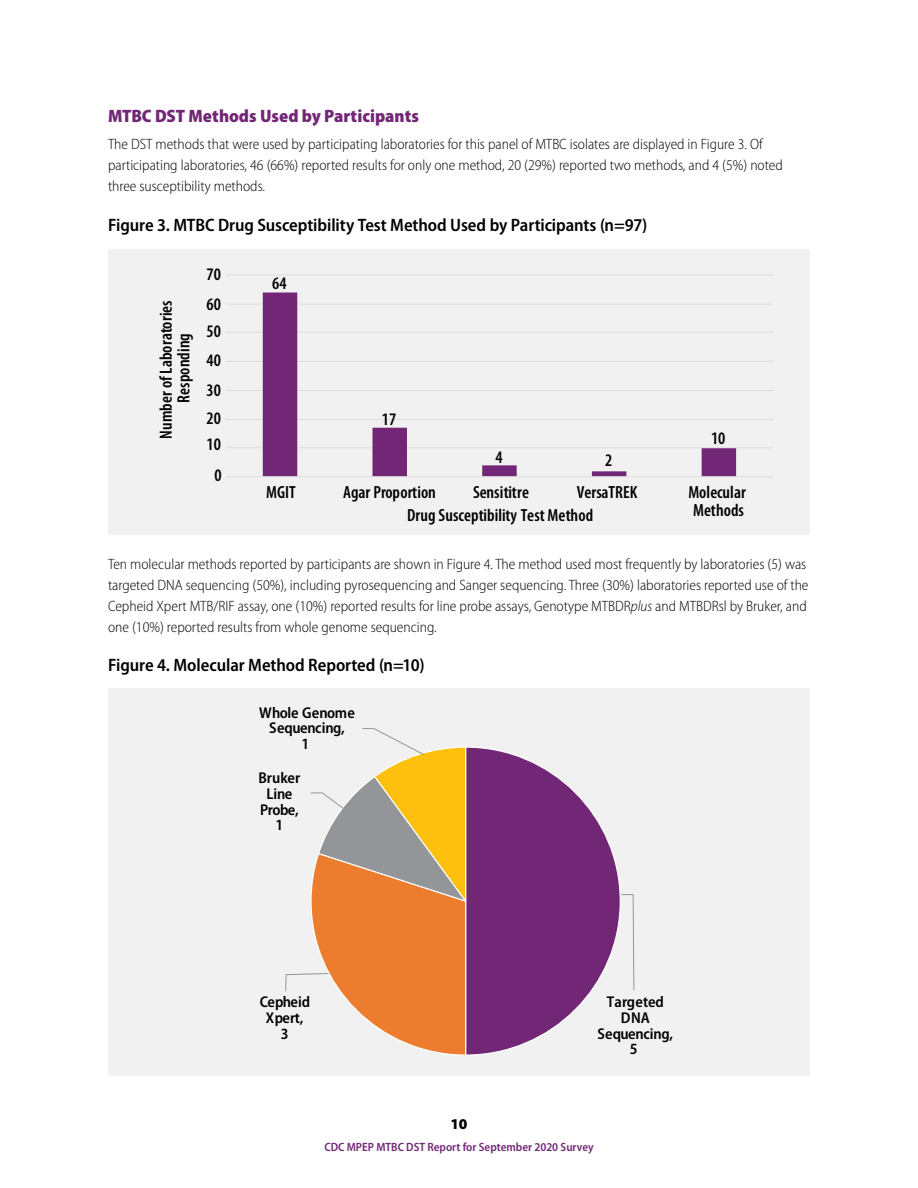
<style>
.page{position:relative;width:918px;height:1188px;background:#fff}
.page>*{position:absolute;margin:0;border:0;box-sizing:border-box;transform-origin:0 0}
.H3_TablesFigures{font:600 semi-condensed 18px "Myriad Pro";letter-spacing:-.005em;color:#000}
.t1{font:900 semi-condensed 18px "Myriad Pro";color:#712776}
.t2{font:600 condensed 17.7px/17.7px "Myriad Pro";color:#000}
.t3{font:600 semi-condensed 15.6px/15.6px "Myriad Pro";letter-spacing:-.005em;color:#000;text-align:center}
.t4{font:300 semi-condensed 15px/21px "Myriad Pro";color:#000}
.t5{font:900 15px "Myriad Pro";color:#000}
.t6{font:600 semi-condensed 12px "Myriad Pro";color:#712776}
.s1{font-style:italic}
</style>
<div class="page">
<div style="left:108px;top:688px;width:702px;height:388px;background:#f1f1f2"></div>
<svg style="left:621px;top:894px;width:14px;height:97px"></svg>
<svg style="left:469px;top:747px;width:151px;height:308px"></svg>
<svg style="left:285px;top:728px;width:184px;height:327px"></svg>
<div style="left:108px;top:249px;width:702px;height:286px;background:#f1f1f2"></div>
<hr style="left:225px;top:275px;width:548px;height:1px;background:#dcddde">
<hr style="left:225px;top:304px;width:548px;height:1px;background:#dcddde">
<hr style="left:225px;top:332px;width:548px;height:1px;background:#dcddde">
<hr style="left:225px;top:361px;width:548px;height:1px;background:#dcddde">
<hr style="left:225px;top:390px;width:548px;height:1px;background:#dcddde">
<hr style="left:225px;top:419px;width:548px;height:1px;background:#dcddde">
<hr style="left:225px;top:448px;width:548px;height:1px;background:#dcddde">
<svg style="left:263px;top:293px;width:473px;height:183px"></svg>
<hr style="left:225px;top:476px;width:548px;height:1px;background:#dcddde">
<h3 class="t1" style="left:108px;top:105px;width:312px">MTBC DST Methods Used by Participants</h3>
<p class="t4" style="left:108px;top:134px;width:676px">The DST methods that were used by participating laboratories for this panel of MTBC isolates are displayed in Figure 3. Of participating laboratories, 46 (66%) reported results for only one method, 20 (29%) reported two methods, and 4 (5%) noted three susceptibility methods.</p>
<h3 class="H3_TablesFigures" style="left:108px;top:215px;width:541px">Figure 3. MTBC Drug Susceptibility Test Method Used by Participants (n=97)</h3>
<p class="t2" style="left:157px;top:439px;width:140px;text-align:center;rotate:-90deg">Number ofLaboratories<br>Responding</p>
<p class="t2" style="left:207px;top:266px;width:16px">70</p>
<p class="t2" style="left:207px;top:295px;width:16px">60</p>
<p class="t2" style="left:207px;top:322px;width:16px">50</p>
<p class="t2" style="left:207px;top:351px;width:16px">40</p>
<p class="t2" style="left:207px;top:382px;width:16px">30</p>
<p class="t2" style="left:207px;top:410px;width:16px">20</p>
<p class="t2" style="left:207px;top:436px;width:16px">10</p>
<p class="t2" style="left:215px;top:467px;width:9px">0</p>
<p class="t2" style="left:272px;top:275px;width:16px">64</p>
<p class="t2" style="left:382px;top:411px;width:16px">17</p>
<p class="t2" style="left:495px;top:449px;width:9px">4</p>
<p class="t2" style="left:605px;top:452px;width:9px">2</p>
<p class="t2" style="left:711px;top:429px;width:16px">10</p>
<p class="t2" style="left:266px;top:484px;width:31px">MGIT</p>
<p class="t2" style="left:343px;top:484px;width:94px">Agar Proportion</p>
<p class="t2" style="left:473px;top:484px;width:58px">Sensititre</p>
<p class="t2" style="left:577px;top:484px;width:62px">VersaTREK</p>
<p class="t2" style="left:688px;top:484px;width:59px">Molecular<br>Methods</p>
<p class="t2" style="left:407px;top:507px;width:187px">Drug Susceptibility Test Method</p>
<p class="t4" style="left:108px;top:553px;width:702px">Ten molecular methods reported by participants are shown in Figure 4. The method used most frequently by laboratories (5) was targeted DNA sequencing (50%), including pyrosequencing and Sanger sequencing. Three (30%) laboratories reported use of the Cepheid Xpert MTB/RIF assay, one (10%) reported results for line probe assays, Genotype MTBDR<span class="s1">plus</span> and MTBDRsl by Bruker, and one (10%) reported results from whole genome sequencing.</p>
<h3 class="H3_TablesFigures" style="left:108px;top:655px;width:318px">Figure 4. Molecular Method Reported (n=10)</h3>
<p class="t3" style="left:259px;top:705px;width:97px">Whole Genome<br>Sequencing,<br>1</p>
<p class="t3" style="left:258px;top:770px;width:43px">Bruker<br>Line<br>Probe,<br>1</p>
<p class="t3" style="left:260px;top:995px;width:52px">Cepheid<br>Xpert,<br>3</p>
<p class="t3" style="left:597px;top:995px;width:77px">Targeted<br>DNA<br>Sequencing,<br>5</p>
<p class="t5" style="left:450px;top:1115px;width:19px">10</p>
<p class="t6" style="left:324px;top:1140px;width:271px">CDC MPEP MTBC DST Report for September 2020 Survey</p>
</div>
